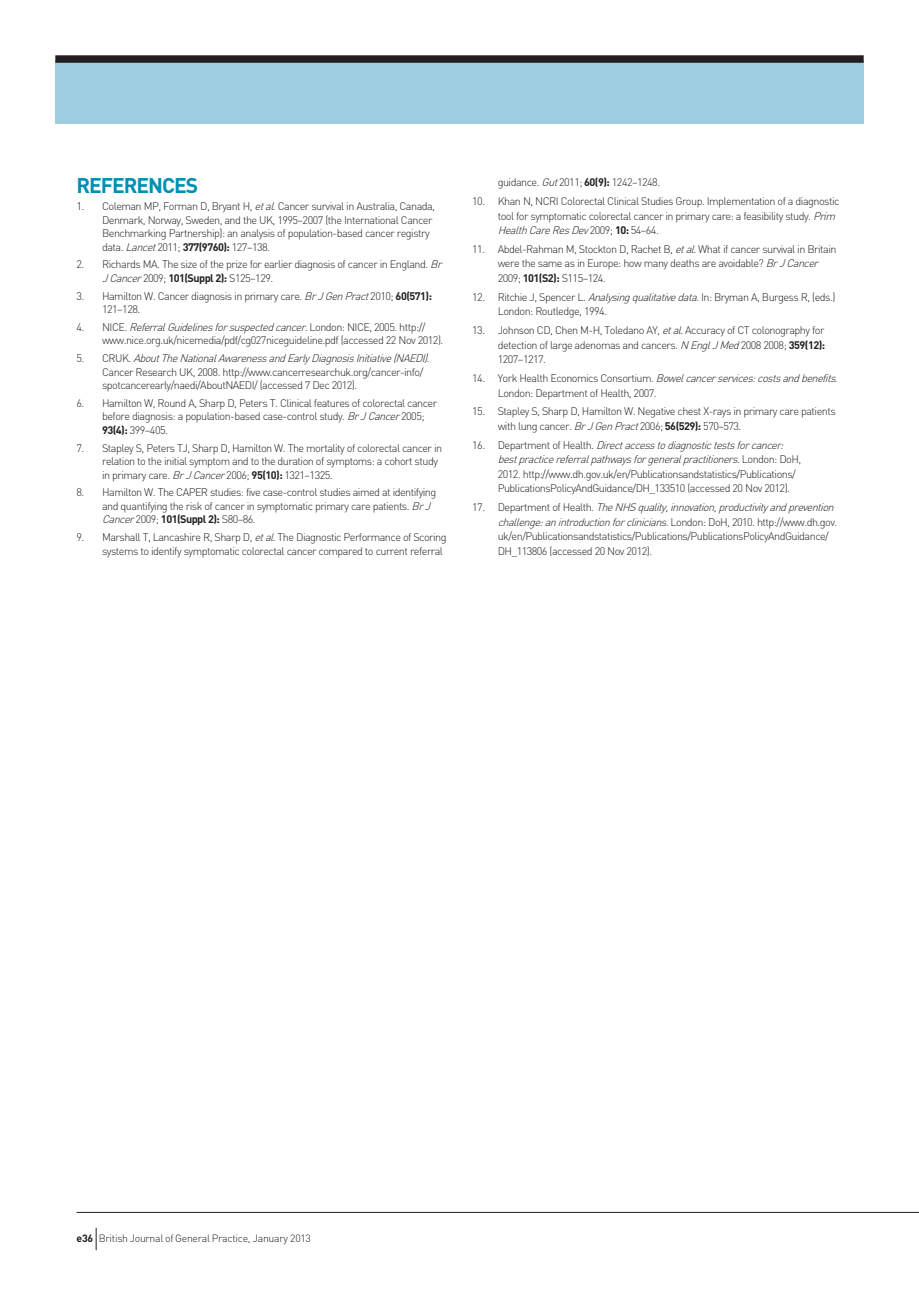
<style>
.page{position:relative;width:919px;height:1289px;background:#fff}
.page>*{position:absolute;margin:0;border:0;box-sizing:border-box;transform-origin:0 0}
.t1{font:700 21px "DIN";color:#008fb3}
.t2{font:300 10.8px/13.5px "DIN";letter-spacing:-.05em;color:#231f20}
.t3{font:300 10.5px "DIN";letter-spacing:-.025em;color:#231f20}
.s1{font-style:italic}
.s2{font-weight:700}
</style>
<div class="page">
<div style="left:55px;top:60px;width:808px;height:64px;background:#9ecee1"></div>
<div style="left:55px;top:55px;width:808px;height:8px;background:#231f20"></div>
<hr style="left:77px;top:1211px;width:841px;height:1px;background:#231f20">
<svg style="left:96px;top:1227px;width:1px;height:23px"></svg>
<h1 class="t1" style="left:77px;top:171px;width:49px">REFERENCE</h1>
<h1 class="t1" style="left:186px;top:171px;width:14px">S</h1>
<p class="t2" style="left:102px;top:199px;width:334px;text-indent:-26px">1. Coleman MP, Forman D, Bryant H, <span class="s1">etal</span>. Cancer survival in Australia, Canada, Denmark, Norway, Sweden, and the UK, 1995–2007 (the International Cancer Benchmarking Partnership): an analysis of population-based cancer registry data. <span class="s1">Lancet</span>2011; <span class="s2">377(9760):</span> 127–138.</p>
<p class="t2" style="left:102px;top:258px;width:344px;text-indent:-26px">2. Richards MA. The size of the prize for earlier diagnosis of cancer in England. <span class="s1">Br<br>JCancer</span>2009; <span class="s2">101(Suppl 2):</span> S125–129.</p>
<p class="t2" style="left:102px;top:289px;width:331px;text-indent:-26px">3. Hamilton W. Cancer diagnosis in primary care. <span class="s1">BrJGenPract</span>2010; <span class="s2">60(571):<br></span>121–128.</p>
<p class="t2" style="left:102px;top:320px;width:343px;text-indent:-26px">4 . N I C E . <span class="s1">ReferralGuidelinesforsuspectedcancer</span>. L o n d o n : N I C E , 2 0 0 5 . h t t p : // www.nice.org.uk/nicemedia/pdf/cg027niceguideline.pdf (accessed 22 Nov 2012).</p>
<p class="t2" style="left:102px;top:351px;width:330px;text-indent:-26px">5 . C R U K . <span class="s1">AboutTheNationalAwarenessandEarlyDiagnosisInitiative(NAEDI)</span>.<br>Cancer Research UK, 2008. http://www.cancerresearchuk.org/cancer-info/ spotcancerearly/naedi/AboutNAEDI/ (accessed 7 Dec 2012).</p>
<p class="t2" style="left:102px;top:396px;width:336px;text-indent:-26px">6. Hamilton W, Round A, Sharp D, Peters T. Clinical features of colorectal cancer before diagnosis: a population-based case-control study. <span class="s1">BrJCancer</span>2005;<br><span class="s2">93(4):</span> 399–405.</p>
<p class="t2" style="left:102px;top:441px;width:341px;text-indent:-26px">7. Stapley S, Peters TJ, Sharp D, Hamilton W. The mortality of colorectal cancer in relation to the initial symptom and to the duration of symptoms: a cohort study in primary care. <span class="s1">BrJCancer</span>2006; <span class="s2">95(10):</span> 1321–1325.</p>
<p class="t2" style="left:102px;top:485px;width:336px;text-indent:-26px">8. Hamilton W. The CAPER studies: five case-control studies aimed at identifying and quantifying the risk of cancer in symptomatic primary care patients. <span class="s1">BrJ<br>Cancer</span>2009; <span class="s2">101(Suppl 2):</span> S80–86.</p>
<p class="t2" style="left:102px;top:530px;width:346px;text-indent:-26px">9. Marshall T, Lancashire R, Sharp D, <span class="s1">etal</span>. The Diagnostic Performance of Scoring systems to identify symptomatic colorectal cancer compared to current referral</p>
<p class="t2" style="left:497px;top:175px;width:164px">guidance. <span class="s1">Gut</span>2011; <span class="s2">60(9):</span> 1242–1248.</p>
<p class="t2" style="left:497px;top:194px;width:343px;line-height:14.5px;text-align:justify;text-indent:-26px">10. Khan N, NCRI Colorectal Clinical Studies Group. Implementation of a diagnostic tool for symptomatic colorectal cancer in primary care: a feasibility study. <span class="s1">Prim HealthCareResDev</span>2 0 0 9 ; <span class="s2">1 0 :</span> 5 4 – 6 4 .</p>
<p class="t2" style="left:497px;top:242px;width:340px;line-height:14.5px;text-indent:-26px">11. Abdel-Rahman M, Stockton D, Rachet B, <span class="s1">etal</span>. What if cancer survival in Britain were the same as in Europe: how many deaths are avoidable? <span class="s1">BrJCancer<br></span>2009; <span class="s2">101(S2):</span> S115–124.</p>
<p class="t2" style="left:497px;top:289px;width:339px;line-height:14.5px;text-indent:-26px">12. Ritchie J, Spencer L. <span class="s1">Analysingqualitativedata</span>. In: Bryman A, Burgess R, (eds.)<br>London: Routledge, 1994.</p>
<p class="t2" style="left:497px;top:323px;width:329px;line-height:14.5px;text-align:justify;text-indent:-26px">13. Johnson CD, Chen M-H, Toledano AY, <span class="s1">etal.</span>Accuracy of CT colonography for detection of large adenomas and cancers. <span class="s1">NEnglJMed</span>2008 2008; <span class="s2">359(12):<br></span>1207–1217.</p>
<p class="t2" style="left:497px;top:371px;width:342px;line-height:14.5px;text-indent:-26px">1 4 . Yo r k H e a lt h E c o n o m i c s C o n s o rt i u m . <span class="s1">Bowelcancerservices:costsandbenefits</span>.<br>London: Department of Health, 2007.</p>
<p class="t2" style="left:497px;top:404px;width:339px;line-height:14.5px;text-indent:-26px">15. Stapley S, Sharp D, Hamilton W. Negative chest X-rays in primary care patients with lung cancer. <span class="s1">BrJGenPract</span>2006; <span class="s2">56(529):</span> 570–573.</p>
<p class="t2" style="left:497px;top:437px;width:305px;line-height:14.5px;text-indent:-26px">1 6 . D e p a rt m e n t o f H e a l t h . <span class="s1">Directaccesstodiagnostictestsforcancer: bestpracticereferralpathwaysforgeneralpractitioners.</span>L o n d o n : D o H , 2012. http://www.dh.gov.uk/en/Publicationsandstatistics/Publications/ PublicationsPolicyAndGuidance/DH_133510 (accessed 20 Nov 2012).</p>
<p class="t2" style="left:497px;top:500px;width:341px;line-height:14.5px;text-indent:-26px">1 7 . D e p a rt m e n t o f H e a l t h . <span class="s1">TheNHSquality,innovation,productivityandprevention challenge:anintroductionforclinicians</span>. L o n d o n : D o H , 2 0 1 0 . h t t p : //www . d h . g o v . uk/en/Publicationsandstatistics/Publications/PublicationsPolicyAndGuidance/ DH_113806 (accessed 20 Nov 2012).</p>
<p class="t3" style="left:77px;top:1232px;width:236px"><span class="s2">e36</span> British Journal of General Practice, January 2013</p>
</div>
